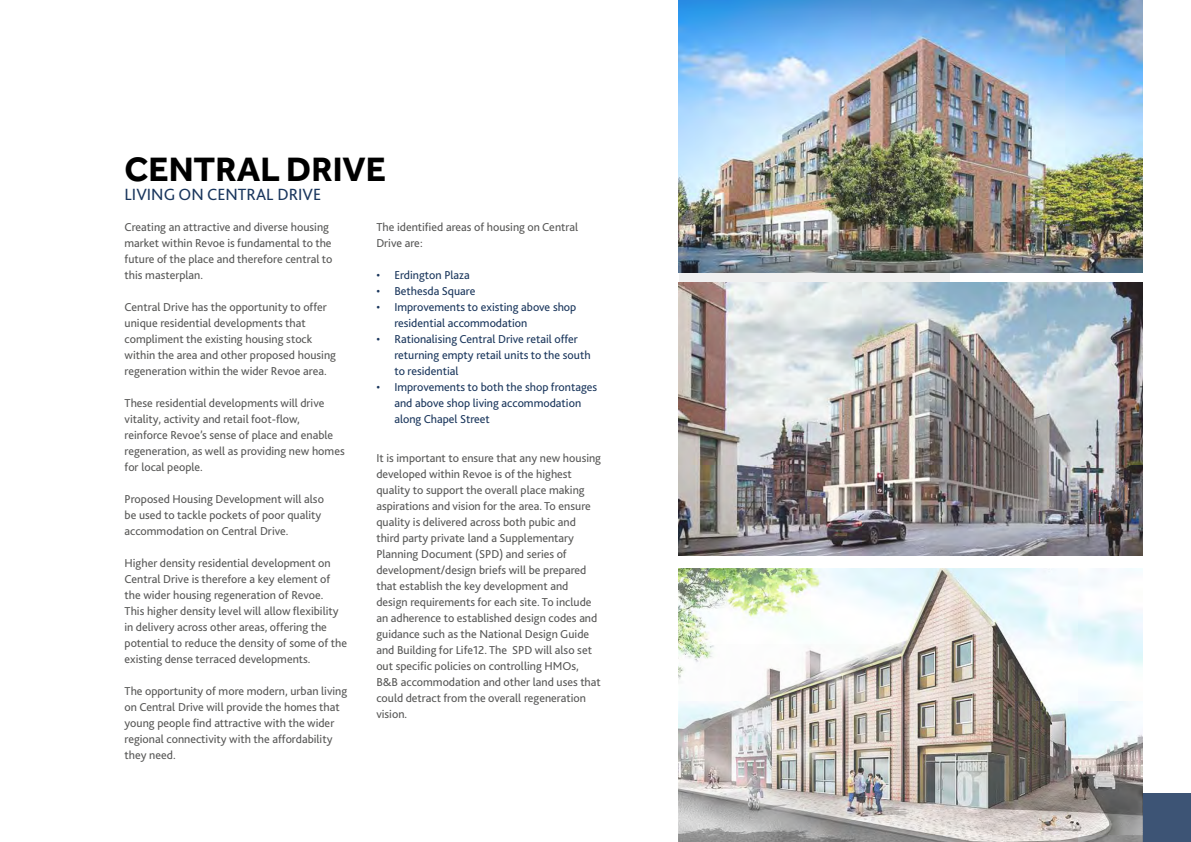
<style>
.page{position:relative;width:1191px;height:842px;background:#fff}
.page>*{position:absolute;margin:0;border:0;box-sizing:border-box;transform-origin:0 0}
.t1{font:700 35px "Effra";color:#000}
.t2{font:17px "Bliss 2";color:#1a365d}
.t3{font:12px/16px "Bliss 2";color:#575756}
.t4{font:12px/16px "Bliss 2";color:#1a365c}
</style>
<div class="page">
<div style="left:1142px;top:794px;width:49px;height:48px;background:#3d5475"></div>
<div style="left:679px;top:215px;width:270px;height:197px;background:#ededed"></div>
<img style="left:679px;top:0;width:463px;height:273px">
<img style="left:679px;top:282px;width:463px;height:273px">
<img style="left:679px;top:569px;width:463px;height:273px">
<h1 class="t1" style="left:125px;top:148px;width:263px">CENTRAL DRIVE</h1>
<h2 class="t2" style="left:125px;top:183px;width:198px">LIVING ON CENTRAL DRIVE</h2>
<p class="t3" style="left:125px;top:219px;width:209px">Creating an attractive and diverse housing market within Revoe is fundamental to the future of the place and therefore central to this masterplan.</p>
<p class="t3" style="left:125px;top:299px;width:213px">Central Drive has the opportunity to offer unique residential developments that compliment the existing housing stock within the area and other proposed housing regeneration within the wider Revoe area.</p>
<p class="t3" style="left:125px;top:395px;width:222px">These residential developments will drive vitality, activity and retail foot-flow, reinforce Revoe’s sense of place and enable regeneration, as well as providing new homes for local people.</p>
<p class="t3" style="left:125px;top:491px;width:201px">Proposed Housing Development will also be used to tackle pockets of poor quality accommodation on Central Drive.</p>
<p class="t3" style="left:125px;top:555px;width:224px">Higher density residential development on Central Drive is therefore a key element of the wider housing regeneration of Revoe.<br>This higher density level will allow flexibility in delivery across other areas, offering the potential to reduce the density of some of the existing dense terraced developments.</p>
<p class="t3" style="left:125px;top:683px;width:224px">The opportunity of more modern, urban living on Central Drive will provide the homes that young people find attractive with the wider regional connectivity with the affordability they need.</p>
<p class="t3" style="left:376px;top:219px;width:203px">The identified areas of housing on Central<br>Drive are:</p>
<p class="t4" style="left:376px;top:267px;width:95px">• Erdington Plaza</p>
<p class="t4" style="left:376px;top:283px;width:100px">• Bethesda Square</p>
<p class="t4" style="left:394px;top:299px;width:183px;text-indent:-18px">• Improvements to existing above shop residential accommodation</p>
<p class="t4" style="left:394px;top:331px;width:198px;text-indent:-18px">• Rationalising Central Drive retail offer returning empty retail units to the south to residential</p>
<p class="t4" style="left:394px;top:379px;width:204px;text-indent:-18px">• Improvements to both the shop frontages and above shop living accommodation along Chapel Street</p>
<p class="t3" style="left:376px;top:450px;width:226px">It is important to ensure that any new housing developed within Revoe is of the highest quality to support the overall place making aspirations and vision for the area. To ensure quality is delivered across both pubic and third party private land a Supplementary Planning Document (SPD) and series of development/design briefs will be prepared that establish the key development and design requirements for each site. To include an adherence to established design codes and guidance such as the National Design Guide and Building for Life12. The SPD will also set out specific policies on controlling HMOs, B&amp;B accommodation and other land uses that could detract from the overall regeneration vision.</p>
</div>
